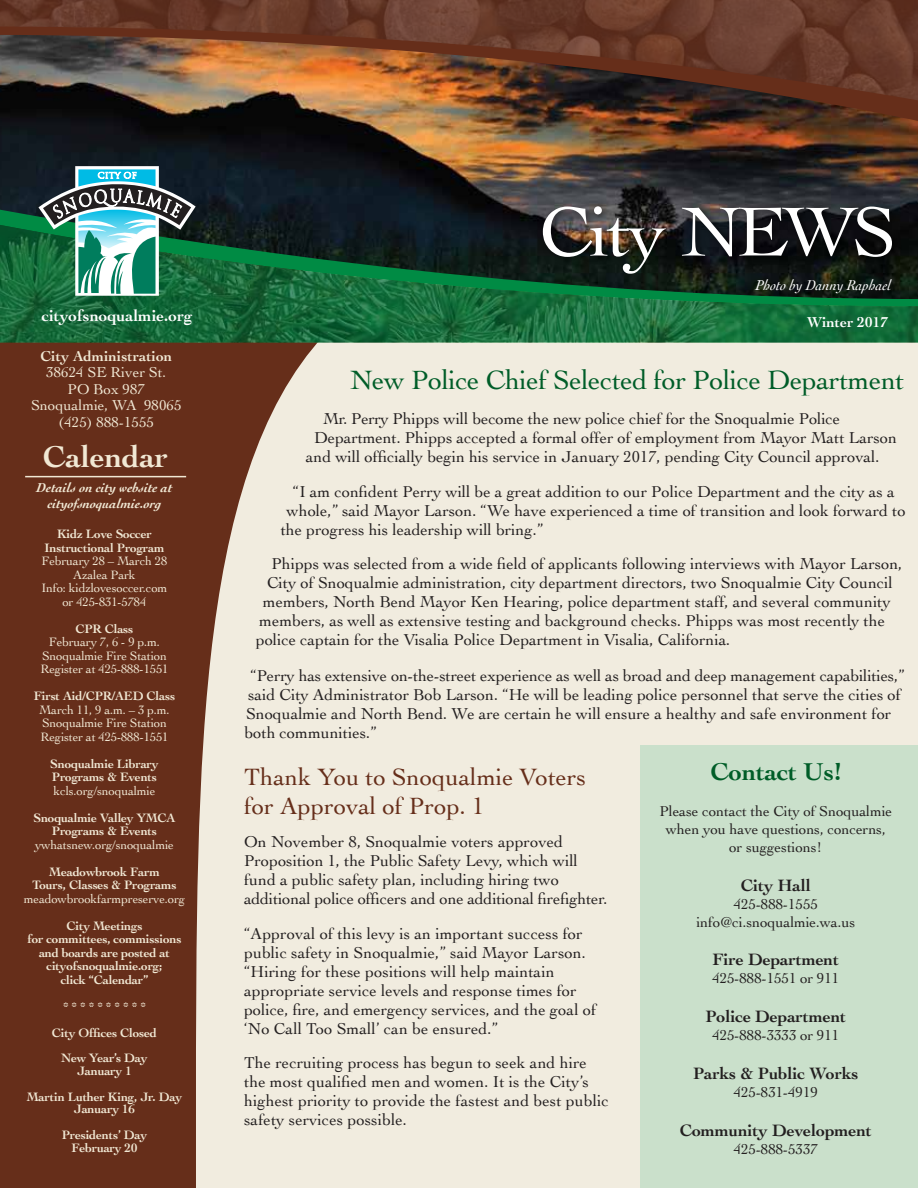
<style>
.page{position:relative;width:918px;height:1188px;background:#fff}
.page>*{position:absolute;margin:0;border:0;box-sizing:border-box;transform-origin:0 0}
.t1{font:73.05px "Cochin";letter-spacing:-.045em;color:#fff}
.t2{font:700 31.5px "Cochin";color:#f1e8d4}
.t3{font:27.75px "Cochin";letter-spacing:-.015em;color:#005d28}
.t4{font:700 25.5px "Cochin";letter-spacing:-.005em;color:#005d28}
.t5{font:24.75px/29px "Cochin";color:#662e1a}
.t6{font:700 17.25px "Cochin";letter-spacing:-.005em;color:#231f20}
.t7{font:16.5px/19px "Cochin";color:#231f20}
.t8{font:700 16.5px "Cochin";color:#fff}
.t9{font:15px/18px "Cochin";letter-spacing:-.005em;color:#231f20;text-align:center}
.t10{font:15px/16.5px "Cochin";color:#f1e8d4;text-align:center}
.t11{font:italic 15px "Cochin";letter-spacing:-.005em;color:#fff}
.t12{font:700 15px "Cochin";color:#f1e8d4}
.t13{font:700 15px "Cochin";color:#fff}
.t14{font:italic 700 13.5px/16.5px "Cochin";color:#f1e8d4;text-align:center}
.t15{font:700 12.75px/13.5px "Cochin";letter-spacing:-.015em;color:#f1e8d4;text-align:center}
.t16{font:12.75px/13.5px "Cochin";letter-spacing:-.015em;color:#f1e8d4;text-align:center}
</style>
<div class="page">
<img style="left:0;top:124px;width:918px;height:83px">
<img style="left:531px;top:185px;width:373px;height:22px">
<div style="left:0;top:322px;width:918px;height:866px;background:#f1ecdf"></div>
<div style="left:641px;top:745px;width:277px;height:443px;background:#cae0cb"></div>
<svg style="left:0;top:343px;width:317px;height:845px;fill:#662e1a"></svg>
<img style="left:0;top:104px;width:918px;height:20px">
<svg style="left:0;top:207px;width:918px;height:15px;background:#1e272a"></svg>
<hr style="left:25px;top:476px;width:161px;height:1px;background:#f1e8d4">
<svg style="left:0;top:222px;width:918px;height:120px;background:#134b2c"></svg>
<img style="left:0;top:0;width:918px;height:104px">
<svg style="left:38px;top:166px;width:158px;height:130px"></svg>
<h1 class="t1" style="left:539px;top:190px;width:358px">City NEWS</h1>
<p class="t11" style="left:755px;top:277px;width:138px">Photo by Danny Raphael</p>
<p class="t8" style="left:42px;top:306px;width:152px">cityofsnoqualmie.org</p>
<p class="t13" style="left:807px;top:314px;width:83px">Winter 2017</p>
<p class="t12" style="left:40px;top:347px;width:133px">City Administration</p>
<p class="t10" style="left:31px;top:364px;width:152px">38624 SE River St.<br>PO Box 987<br>Snoqualmie, WA 98065 (425) 888-1555</p>
<h2 class="t2" style="left:43px;top:439px;width:127px">Calendar</h2>
<p class="t14" style="left:36px;top:479px;width:137px">Details on city website at cityofsnoqualmie.org</p>
<p class="t15" style="left:45px;top:527px;width:121px">Kidz Love Soccer<br>Instructional Program</p>
<p class="t16" style="left:41px;top:554px;width:128px">February 28 – March 28<br>Azalea Park<br>Info: kidzlovesoccer.com or 425-831-5784</p>
<p class="t15" style="left:76px;top:622px;width:59px">CPR Class</p>
<p class="t16" style="left:40px;top:635px;width:130px">February 7, 6 - 9 p.m.<br>Snoqualmie Fire Station<br>Register at 425-888-1551</p>
<p class="t15" style="left:34px;top:689px;width:143px">First Aid/CPR/AED Class</p>
<p class="t16" style="left:39px;top:703px;width:132px;text-align:left">March 11, 9 a.m. – 3 p.m.<br>Snoqualmie Fire Station<br>Register at 425-888-1551</p>
<p class="t15" style="left:50px;top:757px;width:110px;text-align:left">Snoqualmie Library<br>Programs &amp; Events</p>
<p class="t16" style="left:54px;top:784px;width:103px">kcls.org/snoqualmie</p>
<p class="t15" style="left:33px;top:811px;width:144px">Snoqualmie Valley YMCA<br>Programs &amp; Events</p>
<p class="t16" style="left:35px;top:838px;width:140px">ywhatsnew.org/snoqualmie</p>
<p class="t15" style="left:32px;top:865px;width:146px">Meadowbrook Farm<br>Tours, Classes &amp; Programs</p>
<p class="t16" style="left:24px;top:892px;width:163px">meadowbrookfarmpreserve.org</p>
<p class="t15" style="left:27px;top:919px;width:156px">City Meetings<br>for committees, commissions and boards are posted at cityofsnoqualmie.org;<br>click “Calendar”</p>
<p class="t15" style="left:52px;top:993px;width:107px;line-height:26px">* * * * * * * * * *<br>City Offices Closed<br>New Year’s Day</p>
<p class="t15" style="left:27px;top:1058px;width:157px;line-height:25.5px">January 1<br>Martin Luther King, Jr. Day</p>
<p class="t15" style="left:62px;top:1096px;width:87px;line-height:25.5px">January 16<br>Presidents’ Day</p>
<p class="t15" style="left:71px;top:1141px;width:68px">February 20</p>
<h3 class="t3" style="left:350px;top:364px;width:556px">New Police Chief Selected for Police Department</h3>
<p class="t7" style="left:323px;top:409px;width:519px">Mr. Perry Phipps will become the new police chief for the Snoqualmie Police</p>
<p class="t7" style="left:314px;top:428px;width:584px">Department. Phipps accepted a formal offer of employment from Mayor Matt Larson</p>
<p class="t7" style="left:306px;top:447px;width:575px">and will officially begin his service in January 2017, pending City Council approval.</p>
<p class="t7" style="left:293px;top:482px;width:603px">“I am confident Perry will be a great addition to our Police Department and the city as a</p>
<p class="t7" style="left:287px;top:501px;width:621px">whole,” said Mayor Larson. “We have experienced a time of transition and look forward to</p>
<p class="t7" style="left:281px;top:520px;width:264px">the progress his leadership will bring.”</p>
<p class="t7" style="left:272px;top:554px;width:632px">Phipps was selected from a wide field of applicants following interviews with Mayor Larson,</p>
<p class="t7" style="left:267px;top:573px;width:627px">City of Snoqualmie administration, city department directors, two Snoqualmie City Council</p>
<p class="t7" style="left:263px;top:592px;width:629px">members, North Bend Mayor Ken Hearing, police department staff, and several community</p>
<p class="t7" style="left:259px;top:611px;width:627px">members, as well as extensive testing and background checks. Phipps was most recently the</p>
<p class="t7" style="left:256px;top:630px;width:476px">police captain for the Visalia Police Department in Visalia, California.</p>
<p class="t7" style="left:244px;top:666px;width:662px;text-indent:6px">“Perry has extensive on-the-street experience as well as broad and deep management capabilities,” said City Administrator Bob Larson. “He will be leading police personnel that serve the cities of Snoqualmie and North Bend. We are certain he will ensure a healthy and safe environment for both communities.”</p>
<h3 class="t5" style="left:244px;top:762px;width:343px">Thank You to Snoqualmie Voters for Approval of Prop. 1</h3>
<p class="t7" style="left:244px;top:832px;width:365px">On November 8, Snoqualmie voters approved Proposition 1, the Public Safety Levy, which will fund a public safety plan, including hiring two additional police officers and one additional firefighter.</p>
<p class="t7" style="left:244px;top:924px;width:354px">“Approval of this levy is an important success for public safety in Snoqualmie,” said Mayor Larson. “Hiring for these positions will help maintain appropriate service levels and response times for police, fire, and emergency services, and the goal of ‘No Call Too Small’ can be ensured.”</p>
<p class="t7" style="left:244px;top:1053px;width:366px">The recruiting process has begun to seek and hire the most qualified men and women. It is the City’s highest priority to provide the fastest and best public safety services possible.</p>
<h3 class="t4" style="left:711px;top:757px;width:132px">Contact Us!</h3>
<p class="t9" style="left:660px;top:802px;width:234px">Please contact the City of Snoqualmie when you have questions, concerns, or suggestions!</p>
<p class="t6" style="left:741px;top:875px;width:71px">City Hall</p>
<p class="t9" style="left:696px;top:895px;width:160px">425-888-1555 info@ci.snoqualmie.wa.us</p>
<p class="t6" style="left:713px;top:950px;width:128px">Fire Department</p>
<p class="t9" style="left:712px;top:970px;width:128px">425-888-1551 or 911</p>
<p class="t6" style="left:705px;top:1006px;width:142px">Police Department</p>
<p class="t9" style="left:712px;top:1026px;width:128px">425-888-3333 or 911</p>
<p class="t6" style="left:693px;top:1063px;width:167px">Parks &amp; Public Works</p>
<p class="t9" style="left:734px;top:1083px;width:86px">425-831-4919</p>
<p class="t6" style="left:680px;top:1120px;width:194px">Community Development</p>
<p class="t9" style="left:734px;top:1140px;width:86px">425-888-5337</p>
</div>
